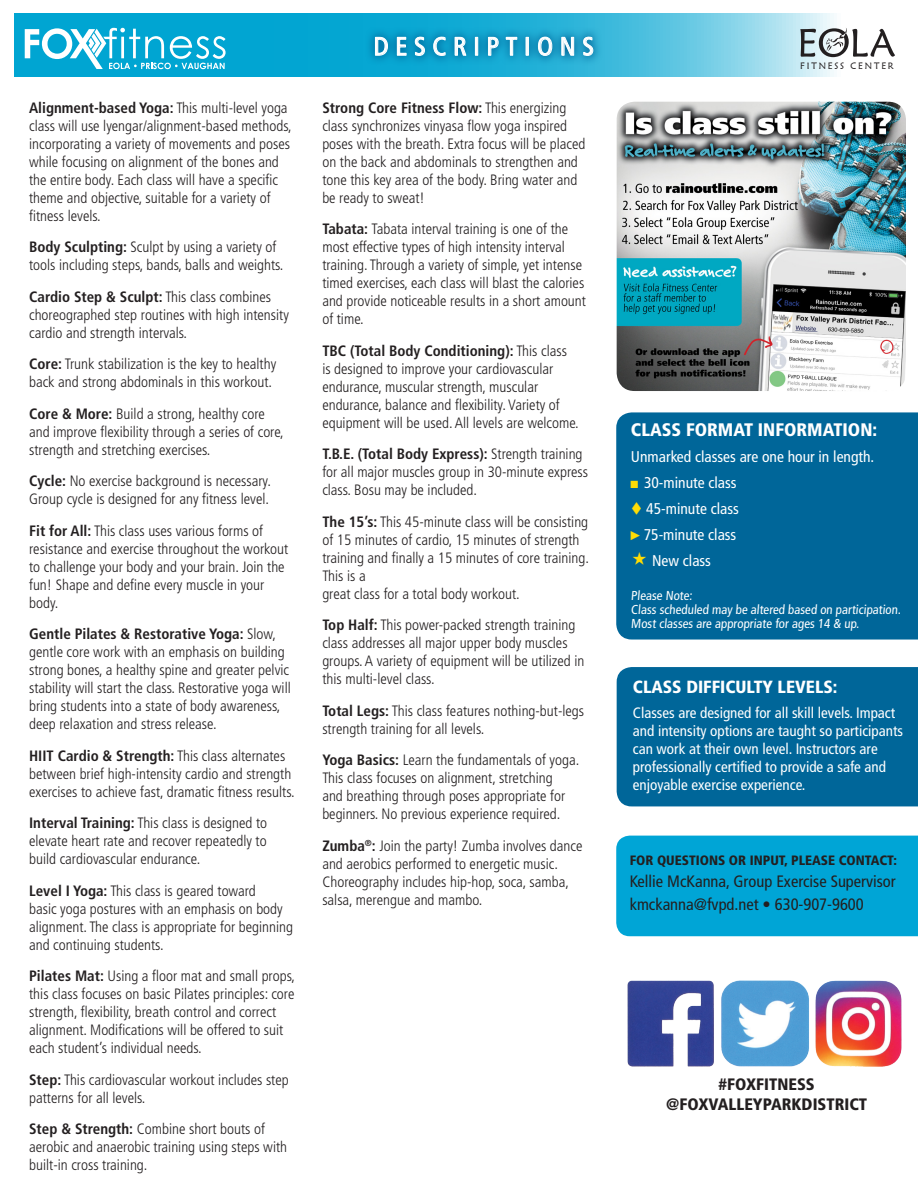
<style>
.page{position:relative;width:918px;height:1188px;background:#fff}
.page>*{position:absolute;margin:0;border:0;box-sizing:border-box;transform-origin:0 0}
.t1{font:condensed 25.65px "Frutiger LT Std";letter-spacing:.27em;color:#fff}
.t2{font:900 condensed 18.15px "Frutiger LT Std";color:#fff}
.t3{font:900 condensed 17.55px "Frutiger LT Std";color:#fff}
.t4{font:condensed 16.5px/22.5px "Frutiger LT Std";color:#231f20}
.t5{font:900 condensed 16.5px "Frutiger LT Std";color:#231f20}
.t6{font:condensed 15.6px/26px "Frutiger LT Std";color:#fff}
.t7{font:condensed 15.15px/18.1px "Frutiger LT Std";color:#fff}
.Class_Description{font:300 condensed 15px/18px "Frutiger LT Std";color:#231f20}
.t8{font:900 condensed 13.5px "Frutiger LT Std";color:#231f20}
.t9{font:condensed 12.9px/14.2px "Frutiger LT Std";color:#fff}
.t10{font:9.15px "Maiandra GD";letter-spacing:.2em;color:#231f20}
.s1{font-weight:700}
.s2{font-family:"Arial Narrow";font-stretch:normal;color:#fedc05}
.s3{color:#fedc05}
.s4{font-family:"Arial Narrow";font-stretch:normal;font-size:12.9px;color:#fedc05}
</style>
<div class="page">
<img style="left:617px;top:102px;width:289px;height:289px">
<svg style="left:14px;top:14px;width:821px;height:63px;background:#39b8db"></svg>
<svg style="left:25px;top:28px;width:201px;height:41px"></svg>
<svg style="left:364px;top:27px;width:239px;height:39px;background:#14a2cc"></svg>
<svg style="left:374px;top:36px;width:15px;height:20px"></svg>
<svg style="left:396px;top:36px;width:11px;height:20px"></svg>
<svg style="left:414px;top:36px;width:12px;height:21px"></svg>
<svg style="left:433px;top:36px;width:14px;height:21px"></svg>
<svg style="left:454px;top:36px;width:13px;height:21px"></svg>
<div style="left:475px;top:37px;width:3px;height:19px;border:1px solid #fff"></div>
<svg style="left:488px;top:36px;width:11px;height:20px"></svg>
<svg style="left:505px;top:36px;width:13px;height:20px"></svg>
<div style="left:526px;top:37px;width:3px;height:19px;border:1px solid #fff"></div>
<svg style="left:537px;top:36px;width:16px;height:21px"></svg>
<svg style="left:561px;top:36px;width:14px;height:21px"></svg>
<svg style="left:583px;top:36px;width:11px;height:21px"></svg>
<svg style="left:800px;top:28px;width:95px;height:29px"></svg>
<div style="left:616px;top:412px;width:302px;height:228px;background:#069"></div>
<div style="left:616px;top:836px;width:302px;height:100px;background:#00a5d6"></div>
<img style="left:627px;top:980px;width:87px;height:87px">
<img style="left:721px;top:980px;width:86px;height:87px">
<img style="left:807px;top:980px;width:95px;height:87px">
<div style="left:617px;top:667px;width:301px;height:139px;background:#069"></div>
<svg style="left:633px;top:552px;width:13px;height:13px"></svg>
<p class="Class_Description" style="left:29px;top:99px;width:264px"><span class="s1">Alignment-based Yoga:</span> This multi-level yoga class will use lyengar/alignment-based methods, incorporating a variety of movements and poses while focusing on alignment of the bones and the entire body. Each class will have a specific theme and objective, suitable for a variety of fitness levels.</p>
<p class="Class_Description" style="left:29px;top:238px;width:256px"><span class="s1">Body Sculpting:</span> Sculpt by using a variety of tools including steps, bands, balls and weights.</p>
<p class="Class_Description" style="left:29px;top:288px;width:261px"><span class="s1">Cardio Step &amp; Sculpt:</span> This class combines choreographed step routines with high intensity cardio and strength intervals.</p>
<p class="Class_Description" style="left:29px;top:355px;width:249px"><span class="s1">Core:</span> Trunk stabilization is the key to healthy back and strong abdominals in this workout.</p>
<p class="Class_Description" style="left:29px;top:405px;width:256px"><span class="s1">Core &amp; More:</span> Build a strong, healthy core and improve flexibility through a series of core, strength and stretching exercises.</p>
<p class="Class_Description" style="left:29px;top:472px;width:243px"><span class="s1">Cycle:</span> No exercise background is necessary.<br>Group cycle is designed for any fitness level.</p>
<p class="Class_Description" style="left:29px;top:522px;width:261px"><span class="s1">Fit for All:</span> This class uses various forms of resistance and exercise throughout the workout to challenge your body and your brain. Join the fun! Shape and define every muscle in your body.</p>
<p class="Class_Description" style="left:29px;top:625px;width:263px"><span class="s1">Gentle Pilates &amp; Restorative Yoga:</span> Slow, gentle core work with an emphasis on building strong bones, a healthy spine and greater pelvic stability will start the class. Restorative yoga will bring students into a state of body awareness, deep relaxation and stress release.</p>
<p class="Class_Description" style="left:29px;top:747px;width:267px"><span class="s1">HIIT Cardio &amp; Strength:</span> This class alternates between brief high-intensity cardio and strength exercises to achieve fast, dramatic fitness results.</p>
<p class="Class_Description" style="left:29px;top:814px;width:240px;text-align:justify"><span class="s1">Interval Training:</span> This class is designed to elevate heart rate and recover repeatedly to build cardiovascular endurance.</p>
<p class="Class_Description" style="left:29px;top:882px;width:265px"><span class="s1">Level I Yoga:</span> This class is geared toward<br>basic yoga postures with an emphasis on body alignment. The class is appropriate for beginning and continuing students.</p>
<p class="Class_Description" style="left:29px;top:967px;width:267px"><span class="s1">Pilates Mat:</span> Using a floor mat and small props, this class focuses on basic Pilates principles: core strength, flexibility, breath control and correct alignment. Modifications will be offered to suit each student’s individual needs.</p>
<p class="Class_Description" style="left:29px;top:1071px;width:261px"><span class="s1">Step:</span> This cardiovascular workout includes step patterns for all levels.</p>
<p class="Class_Description" style="left:29px;top:1120px;width:260px"><span class="s1">Step &amp; Strength:</span> Combine short bouts of aerobic and anaerobic training using steps with built-in cross training.</p>
<p class="t1" style="left:374px;top:31px;width:222px">DESCRIPTIONS</p>
<p class="Class_Description" style="left:322px;top:99px;width:265px"><span class="s1">Strong Core Fitness Flow:</span> This energizing class synchronizes vinyasa flow yoga inspired poses with the breath. Extra focus will be placed on the back and abdominals to strengthen and tone this key area of the body. Bring water and be ready to sweat!</p>
<p class="Class_Description" style="left:322px;top:220px;width:265px"><span class="s1">Tabata:</span> Tabata interval training is one of the most effective types of high intensity interval training. Through a variety of simple, yet intense timed exercises, each class will blast the calories and provide noticeable results in a short amount of time.</p>
<p class="Class_Description" style="left:322px;top:342px;width:258px"><span class="s1">TBC (Total Body Conditioning):</span> This class is designed to improve your cardiovascular endurance, muscular strength, muscular endurance, balance and flexibility. Variety of equipment will be used. All levels are welcome.</p>
<p class="Class_Description" style="left:322px;top:445px;width:267px"><span class="s1">T.B.E. (Total Body Express):</span> Strength training for all major muscles group in 30-minute express class. Bosu may be included.</p>
<p class="Class_Description" style="left:322px;top:513px;width:268px"><span class="s1">The 15’s:</span> This 45-minute class will be consisting of 15 minutes of cardio, 15 minutes of strength training and finally a 15 minutes of core training.<br>This is a<br>great class for a total body workout.</p>
<p class="Class_Description" style="left:322px;top:616px;width:263px"><span class="s1">Top Half:</span> This power-packed strength training class addresses all major upper body muscles groups. A variety of equipment will be utilized in this multi-level class.</p>
<p class="Class_Description" style="left:322px;top:702px;width:263px"><span class="s1">Total Legs:</span> This class features nothing-but-legs strength training for all levels.</p>
<p class="Class_Description" style="left:322px;top:751px;width:258px"><span class="s1">Yoga Basics:</span> Learn the fundamentals of yoga.<br>This class focuses on alignment, stretching<br>and breathing through poses appropriate for beginners. No previous experience required.</p>
<p class="Class_Description" style="left:322px;top:837px;width:262px"><span class="s1">Zumba</span><sup>®</sup><span class="s1">:</span> Join the party! Zumba involves dance and aerobics performed to energetic music.<br>Choreography includes hip-hop, soca, samba, salsa, merengue and mambo.</p>
<p class="t10" style="left:800px;top:60px;width:95px">FITNESS CENTER</p>
<p class="t2" style="left:631px;top:419px;width:248px">CLASS FORMAT INFORMATION:</p>
<p class="t6" style="left:631px;top:444px;width:245px">Unmarked classes are one hour in length.</p>
<p class="t6" style="left:631px;top:470px;width:107px"><span class="s2">■</span> 30-minute class</p>
<p class="t6" style="left:631px;top:496px;width:109px"><span class="s3">▼</span> 45-minute class <span class="s4">►</span>75-minute class</p>
<p class="t6" style="left:652px;top:548px;width:60px">New class</p>
<p class="t9" style="left:631px;top:588px;width:273px">Please Note:<br>Class scheduled may be altered based on participation.<br>Most classes are appropriate for ages 14 &amp; up.</p>
<p class="t3" style="left:633px;top:676px;width:206px">CLASS DIFFICULTY LEVELS:</p>
<p class="t7" style="left:633px;top:704px;width:272px">Classes are designed for all skill levels. Impact and intensity options are taught so participants can work at their own level. Instructors are professionally certified to provide a safe and enjoyable exercise experience.</p>
<p class="t8" style="left:630px;top:852px;width:269px">FOR QUESTIONS OR INPUT, PLEASE CONTACT:</p>
<p class="t4" style="left:630px;top:870px;width:268px">Kellie McKanna, Group Exercise Supervisor kmckanna@fvpd.net • 630-907-9600</p>
<p class="t5" style="left:719px;top:1074px;width:98px">#FOXFITNESS</p>
<p class="t5" style="left:666px;top:1094px;width:202px">@FOXVALLEYPARKDISTRICT</p>
</div>
